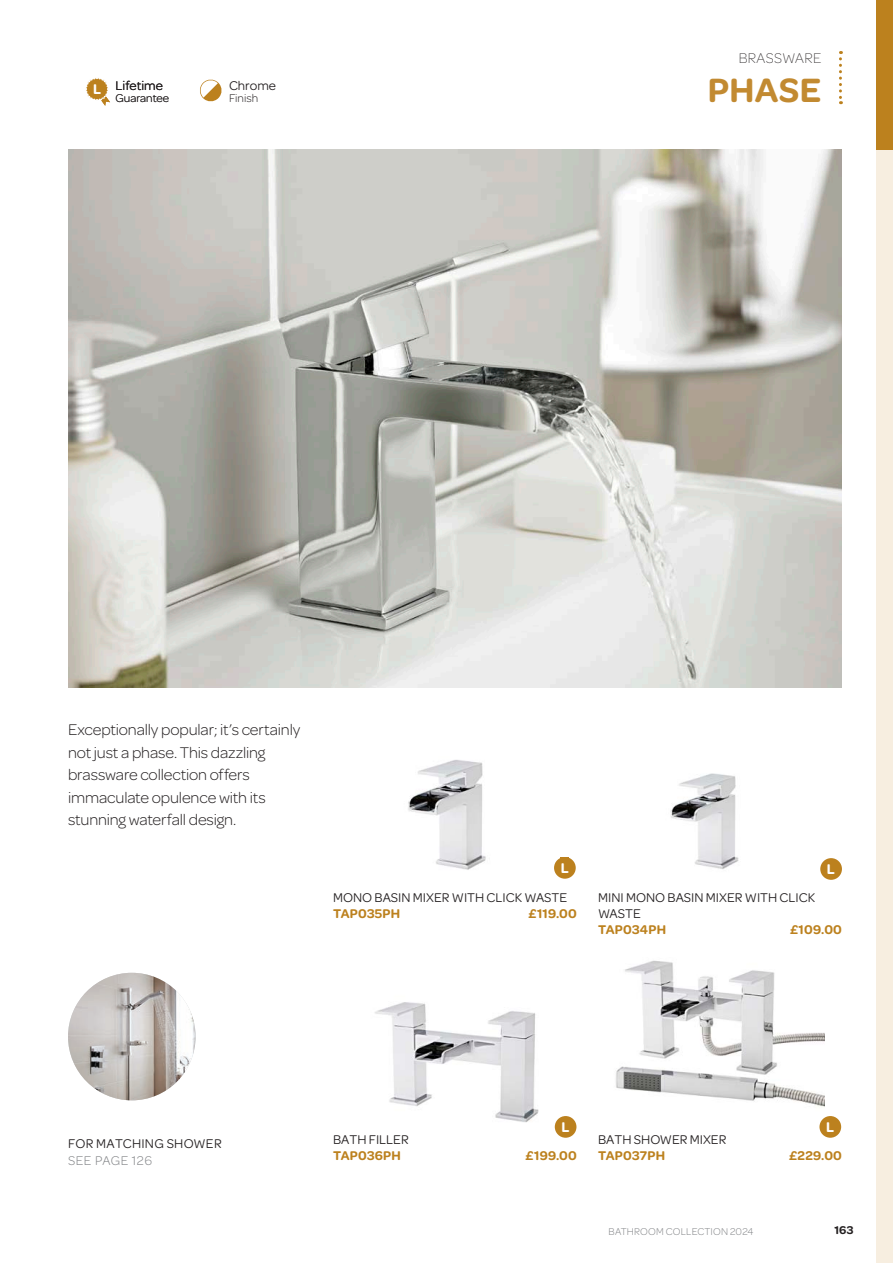
<style>
.page{position:relative;width:893px;height:1263px;background:#fff}
.page>*{position:absolute;margin:0;border:0;box-sizing:border-box;transform-origin:0 0}
.t1{font:600 36px "Omnes Pro";letter-spacing:.01em;color:#c28a31}
.t2{font:300 16.5px/22.5px "Omnes Pro";letter-spacing:-.01em;color:#231f20}
.t3{font:200 15px "Omnes Pro";letter-spacing:.025em;color:#231f20}
.t4{font:600 15px "Omnes Pro";color:#fff}
.t5{font:13.5px/16.2px "Omnes Pro";color:#231f20}
.t6{font:600 13.5px "Omnes Pro";letter-spacing:.02em;color:#bc811e}
.t7{font:13.5px "Omnes Pro";letter-spacing:.02em;color:#231f20}
.t8{font:300 13.5px "Omnes Pro";letter-spacing:.04em;color:#808285}
.t9{font:300 12px "Omnes Pro";color:#231f20}
.t10{font:600 12px "Omnes Pro";color:#231f20}
.t11{font:300 10.5px "Omnes Pro";letter-spacing:.015em;color:#808285}
</style>
<div class="page">
<div style="left:876px;top:0;width:17px;height:1263px;background:#f7eee0"></div>
<svg style="left:839px;top:51px;width:3px;height:53px"></svg>
<div style="left:876px;top:0;width:17px;height:150px;background:#bc811e"></div>
<svg style="left:86px;top:78px;width:24px;height:28px"></svg>
<img style="left:68px;top:150px;width:774px;height:538px">
<img style="left:670px;top:773px;width:69px;height:96px">
<img style="left:408px;top:760px;width:78px;height:110px">
<img style="left:616px;top:960px;width:209px;height:147px">
<img style="left:375px;top:1002px;width:164px;height:121px">
<div style="left:554px;top:857px;width:22px;height:22px;background:#bc811e;border-radius:50%"></div>
<div style="left:561px;top:857px;width:8px;height:16px;background:#bc811e"></div>
<div style="left:555px;top:1116px;width:21px;height:22px;background:#bc811e;border-radius:50%"></div>
<div style="left:820px;top:858px;width:22px;height:22px;background:#bc811e;border-radius:50%"></div>
<div style="left:819px;top:1116px;width:22px;height:22px;background:#bc811e;border-radius:50%"></div>
<img style="left:68px;top:973px;width:128px;height:127px;border-radius:64px">
<svg style="left:200px;top:79px;width:22px;height:23px"></svg>
<p class="t4" style="left:93px;top:78px;width:10px">L</p>
<p class="t5" style="left:116px;top:76px;width:49px">Lifetime</p>
<p class="t9" style="left:116px;top:90px;width:55px">Guarantee</p>
<p class="t5" style="left:229px;top:76px;width:49px">Chrome</p>
<p class="t9" style="left:229px;top:90px;width:31px">Finish</p>
<p class="t3" style="left:739px;top:48px;width:84px">BRASSWARE</p>
<h1 class="t1" style="left:708px;top:64px;width:115px">PHASE</h1>
<p class="t2" style="left:68px;top:718px;width:234px">Exceptionally popular; it’s certainly not just a phase. This dazzling brassware collection offers immaculate opulence with its stunning waterfall design.</p>
<p class="t4" style="left:561px;top:857px;width:10px">L</p>
<p class="t5" style="left:333px;top:889px;width:236px">MONO BASIN MIXER WITH CLICK WASTE</p>
<p class="t6" style="left:333px;top:904px;width:69px">TAP035PH</p>
<p class="t6" style="left:528px;top:904px;width:50px">£119.00</p>
<p class="t4" style="left:827px;top:858px;width:10px">L</p>
<p class="t5" style="left:598px;top:889px;width:219px">MINI MONO BASIN MIXER WITH CLICK<br>WASTE</p>
<p class="t6" style="left:598px;top:920px;width:69px">TAP034PH</p>
<p class="t6" style="left:790px;top:920px;width:53px">£109.00</p>
<p class="t7" style="left:68px;top:1135px;width:155px">FOR MATCHING SHOWER</p>
<p class="t8" style="left:68px;top:1151px;width:86px">SEE PAGE 126</p>
<p class="t4" style="left:561px;top:1116px;width:10px">L</p>
<p class="t5" style="left:333px;top:1130px;width:77px">BATH FILLER</p>
<p class="t6" style="left:333px;top:1146px;width:69px">TAP036PH</p>
<p class="t6" style="left:526px;top:1146px;width:53px">£199.00</p>
<p class="t4" style="left:826px;top:1116px;width:10px">L</p>
<p class="t5" style="left:598px;top:1130px;width:130px">BATH SHOWER MIXER</p>
<p class="t6" style="left:598px;top:1146px;width:68px">TAP037PH</p>
<p class="t6" style="left:789px;top:1146px;width:54px">£229.00</p>
<p class="t11" style="left:609px;top:1224px;width:146px">BATHROOM COLLECTION 2024</p>
<p class="t10" style="left:834px;top:1222px;width:21px">163</p>
</div>
